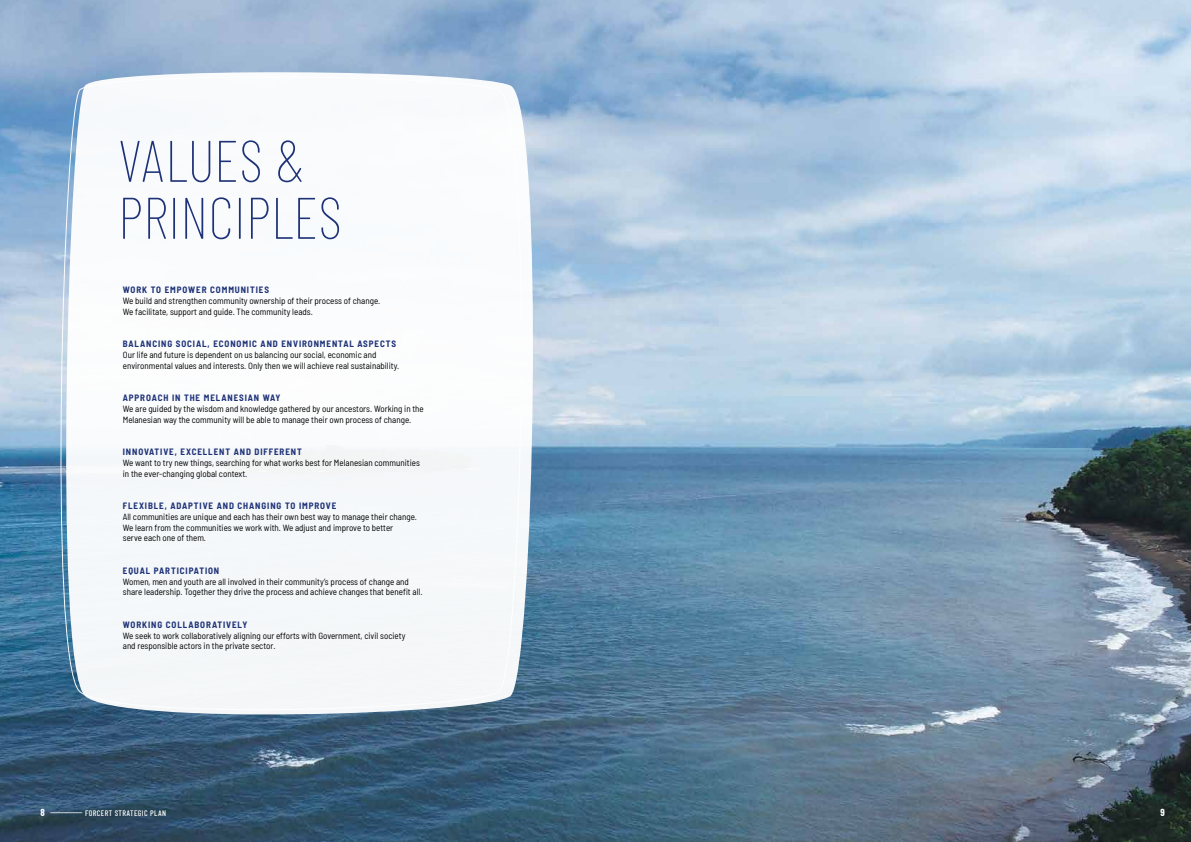
<style>
.page{position:relative;width:1191px;height:842px;background:#fff}
.page>*{position:absolute;margin:0;border:0;box-sizing:border-box;transform-origin:0 0}
.t1{font:100 58.5px/57px "Barlow Condensed";color:#1e3278}
.t2{font:700 10px "Barlow Condensed";color:#fff}
.t3{font:semi-condensed 9px/10.8px "Barlow";color:#000}
.t4{font:700 semi-condensed 9px "Barlow";letter-spacing:.1em;color:#1e3278}
.t5{font:500 8px "Barlow Condensed";letter-spacing:.05em;color:#fff}
.s1{font-weight:700;font-size:10px}
</style>
<div class="page">
<img style="left:0;top:0;width:1191px;height:842px">
<img style="left:595px;top:0;width:1px;height:842px">
<svg style="left:65px;top:71px;width:469px;height:644px"></svg>
<svg style="left:59px;top:76px;width:464px;height:635px"></svg>
<h1 class="t1" style="left:118px;top:131px;width:225px">VALUES &amp;<br>PRINCIPLES</h1>
<p class="t4" style="left:123px;top:283px;width:148px">WORK TO EMPOWER COMMUNITIES</p>
<p class="t3" style="left:123px;top:294px;width:259px">We build and strengthen community ownership of their process of change.<br>We facilitate, support and guide. The community leads.</p>
<p class="t4" style="left:123px;top:337px;width:275px">BALANCING SOCIAL, ECONOMIC AND ENVIRONMENTAL ASPECTS</p>
<p class="t3" style="left:123px;top:348px;width:278px">Our life and future is dependent on us balancing our social, economic and environmental values and interests. Only then we will achieve real sustainability.</p>
<p class="t4" style="left:123px;top:391px;width:159px">APPROACH IN THE MELANESIAN WAY</p>
<p class="t3" style="left:123px;top:402px;width:302px">We are guided by the wisdom and knowledge gathered by our ancestors. Working in the<br>Melanesian way the community will be able to manage their own process of change.</p>
<p class="t4" style="left:123px;top:445px;width:180px">INNOVATIVE, EXCELLENT AND DIFFERENT</p>
<p class="t3" style="left:123px;top:456px;width:298px">We want to try new things, searching for what works best for Melanesian communities in the ever-changing global context.</p>
<p class="t4" style="left:123px;top:499px;width:215px">FLEXIBLE, ADAPTIVE AND CHANGING TO IMPROVE</p>
<p class="t3" style="left:123px;top:510px;width:295px">All communities are unique and each has their own best way to manage their change.<br>We learn from the communities we work with. We adjust and improve to better<br>serve each one of them.</p>
<p class="t4" style="left:123px;top:564px;width:98px">EQUAL PARTICIPATION</p>
<p class="t3" style="left:123px;top:575px;width:301px">Women, men and youth are all involved in their community’s process of change and share leadership. Together they drive the process and achieve changes that benefit all.</p>
<p class="t4" style="left:123px;top:618px;width:126px">WORKING COLLABORATIVELY</p>
<p class="t3" style="left:123px;top:629px;width:284px">We seek to work collaboratively aligning our efforts with Government, civil society and responsible actors in the private sector.</p>
<p class="t5" style="left:40px;top:808px;width:127px"><span class="s1">8</span> ———————— FORCERT STRATEGIC PLAN</p>
<p class="t2" style="left:1160px;top:806px;width:6px">9</p>
</div>
